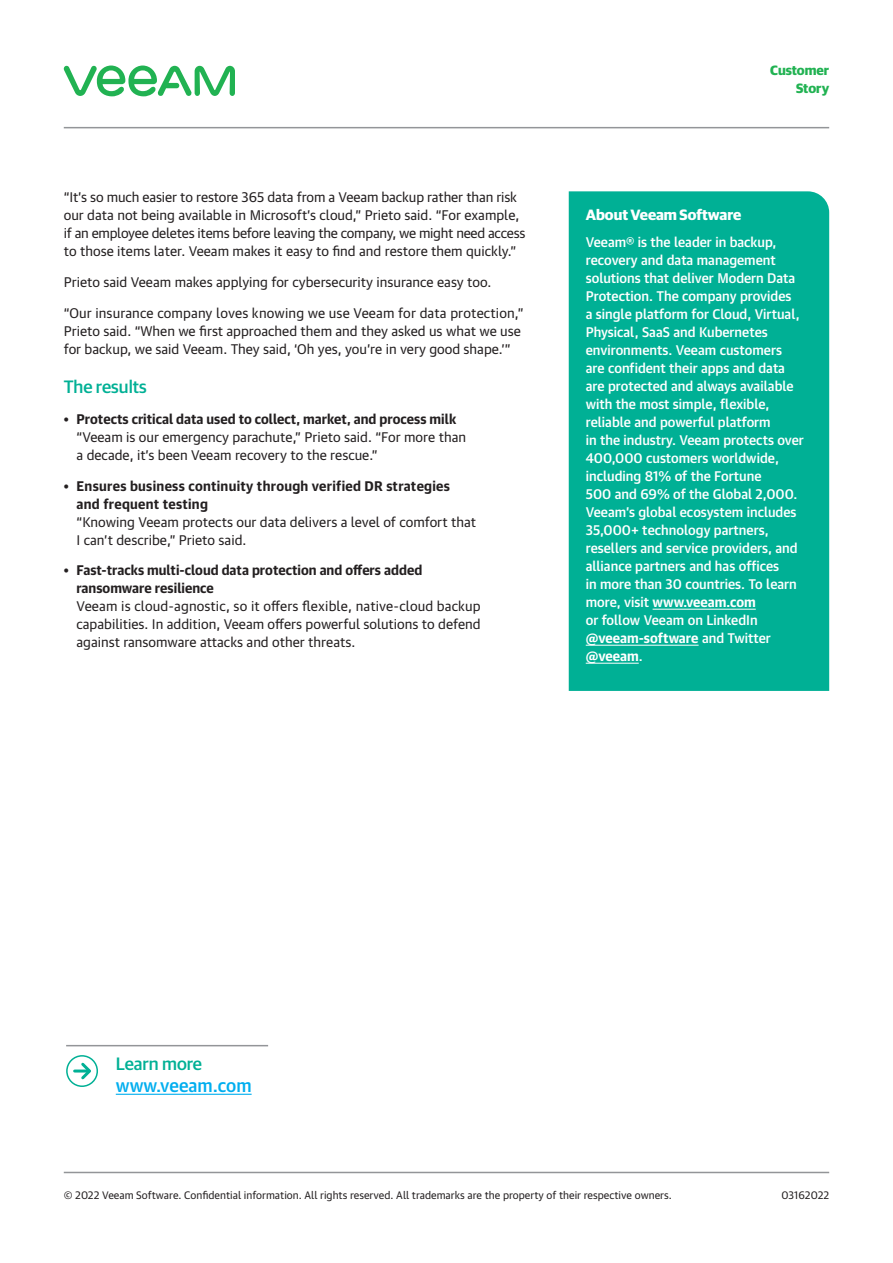
<style>
.page{position:relative;width:893px;height:1263px;background:#fff}
.page>*{position:absolute;margin:0;border:0;box-sizing:border-box;transform-origin:0 0}
.Subtitle_3_level{font:500 18px/22.5px "Guardian Text Sans Cy";color:#00aeef}
.Subtitle_3_level-2{font:500 18px "Guardian Sans Cy";color:#00b095}
.Intro_green_White_he{font:700 15px "Guardian Sans Cy";color:#fff}
.Basic_body_text{font:13.5px/18px "Guardian Text Sans Cy";color:#231f20}
.Intro_green_White_te{font:500 13.5px/18px "Guardian Text Sans Cy";color:#fff}
.t1{font:700 13.5px/18px "Guardian Sans Cy";color:#21b252;text-align:right}
.t2{font:10.5px "Guardian Text Sans Cy";color:#231f20}
.s1{font-weight:700}
.s2{font-family:"Guardian Sans Cy";color:#00b095}
</style>
<div class="page">
<hr style="left:64px;top:127px;width:765px;height:1px;background:#939598">
<hr style="left:64px;top:1172px;width:765px;height:1px;background:#939598">
<svg style="left:63px;top:65px;width:172px;height:31px"></svg>
<div style="left:569px;top:191px;width:260px;height:500px;background:#00b095"></div>
<hr style="left:653px;top:609px;width:103px;height:1px;background:#fff">
<hr style="left:586px;top:645px;width:113px;height:1px;background:#fff">
<hr style="left:586px;top:663px;width:53px;height:1px;background:#fff">
<hr style="left:116px;top:1094px;width:136px;height:1px;background:#00aeef">
<div style="left:66px;top:1055px;width:32px;height:32px;border:2px solid #00b095;border-radius:50%"></div>
<svg style="left:79px;top:1060px;width:15px;height:22px"></svg>
<hr style="left:75px;top:1069px;width:14px;height:3px;background:#00b095">
<hr style="left:66px;top:1045px;width:202px;height:1px;background:#939598">
<p class="Basic_body_text" style="left:64px;top:187px;width:463px">“It’s so much easier to restore 365 data from a Veeam backup rather than risk our data not being available in Microsoft’s cloud,” Prieto said. “For example, if an employee deletes items before leaving the company, we might need access to those items later. Veeam makes it easy to find and restore them quickly.”</p>
<p class="Basic_body_text" style="left:64px;top:271px;width:429px">Prieto said Veeam makes applying for cybersecurity insurance easy too.</p>
<p class="Basic_body_text" style="left:64px;top:302px;width:461px">“Our insurance company loves knowing we use Veeam for data protection,”<br>Prieto said. “When we first approached them and they asked us what we use for backup, we said Veeam. They said, ‘Oh yes, you’re in very good shape.’”</p>
<p class="Subtitle_3_level-2" style="left:64px;top:374px;width:85px">The results</p>
<p class="Basic_body_text" style="left:77px;top:409px;width:391px;text-indent:-13px"><span class="s1">• Protects critical data used to collect, market, and process milk </span>“Veeam is our emergency parachute,” Prieto said. “For more than a decade, it’s been Veeam recovery to the rescue.”</p>
<p class="Basic_body_text" style="left:77px;top:475px;width:401px;text-indent:-13px"><span class="s1">• Ensures business continuity through verified DR strategies and frequent testing<br></span>“Knowing Veeam protects our data delivers a level of comfort that I can’t describe,” Prieto said.</p>
<p class="Basic_body_text" style="left:77px;top:560px;width:406px;text-indent:-13px"><span class="s1">• Fast-tracks multi-cloud data protection and offers added ransomware resilience<br></span>Veeam is cloud-agnostic, so it offers flexible, native-cloud backup capabilities. In addition, Veeam offers powerful solutions to defend against ransomware attacks and other threats.</p>
<p class="t1" style="left:770px;top:60px;width:60px">Customer<br>Story</p>
<p class="Intro_green_White_he" style="left:586px;top:204px;width:157px">About Veeam Software</p>
<p class="Intro_green_White_te" style="left:586px;top:232px;width:220px">Veeam® is the leader in backup, recovery and data management solutions that deliver Modern Data<br>Protection. The company provides<br>a single platform for Cloud, Virtual,<br>Physical, SaaS and Kubernetes environments. Veeam customers are confident their apps and data are protected and always available with the most simple, flexible, reliable and powerful platform<br>in the industry. Veeam protects over<br>400,000 customers worldwide, including 81% of the Fortune<br>500 and 69% of the Global 2,000.<br>Veeam’s global ecosystem includes<br>35,000+ technology partners, resellers and service providers, and alliance partners and has offices<br>in more than 30 countries. To learn more, visit <span class="s1">www.veeam.com<br></span>or follow Veeam on LinkedIn <span class="s1">@veeam-software</span> and Twitter <span class="s1">@veeam</span>.</p>
<p class="Subtitle_3_level" style="left:116px;top:1050px;width:137px"><span class="s2">Learn more </span>www.veeam.com</p>
<p class="t2" style="left:64px;top:1186px;width:610px">© 2022 Veeam Software. Confidential information. All rights reserved. All trademarks are the property of their respective owners.</p>
<p class="t2" style="left:782px;top:1186px;width:49px">03162022</p>
</div>
